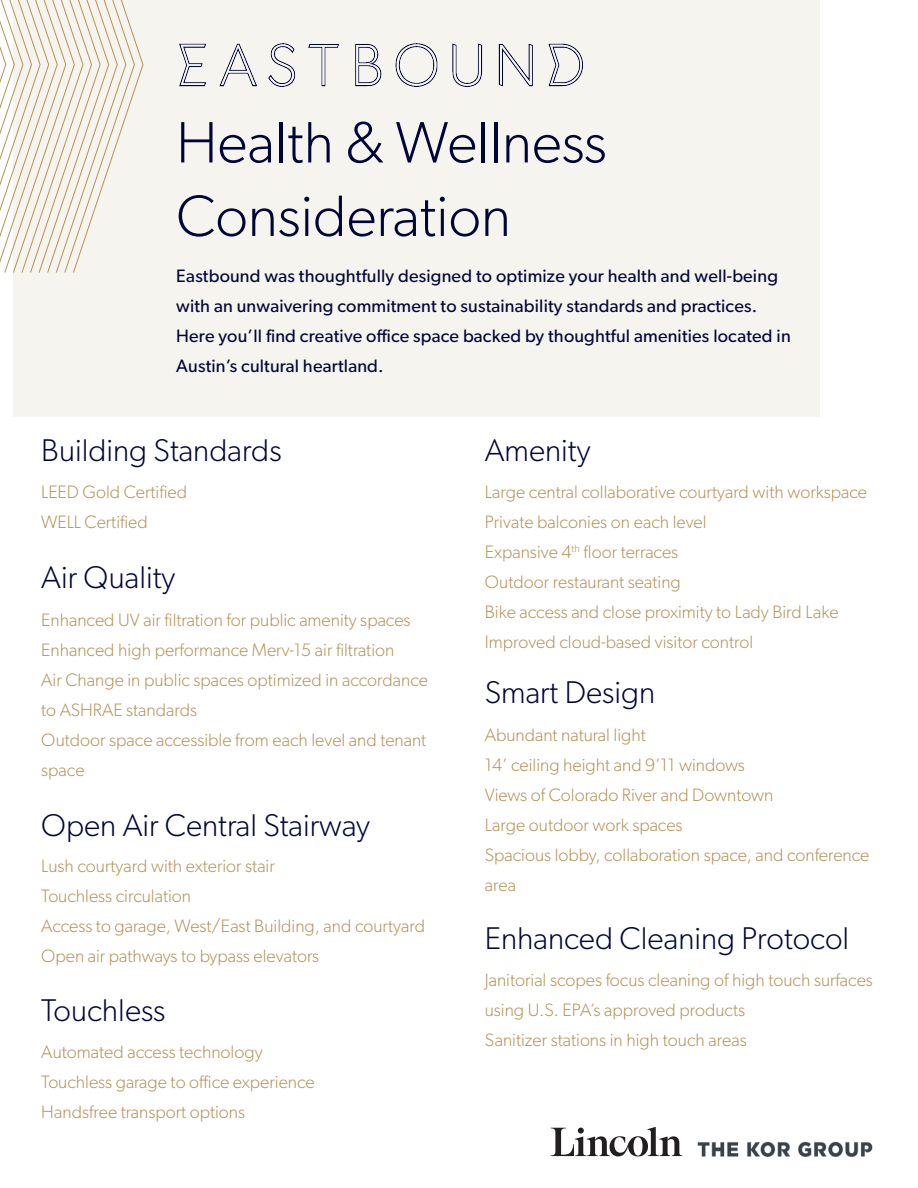
<style>
.page{position:relative;width:918px;height:1188px;background:#fff}
.page>*{position:absolute;margin:0;border:0;box-sizing:border-box;transform-origin:0 0}
.t1{font:300 58.5px/73.5px "Gibson";color:#000539}
.t2{font:300 31.5px "Gibson";color:#000539}
.t3{font:300 18px/30px "Gibson";color:#b69157}
.t4{font:18px/30px "Gibson";letter-spacing:.01em;color:#000539}
</style>
<div class="page">
<div style="left:14px;top:0;width:806px;height:417px;background:#f5f4ef"></div>
<svg style="left:0;top:0;width:144px;height:273px"></svg>
<img style="left:179px;top:43px;width:403px;height:43px">
<svg style="left:551px;top:1127px;width:131px;height:29px"></svg>
<img style="left:697px;top:1141px;width:176px;height:16px">
<p class="t1" style="left:176px;top:105px;width:432px">Health &amp; Wellness<br>Consideration</p>
<p class="t4" style="left:176px;top:261px;width:616px">Eastbound was thoughtfully designed to optimize your health and well-being with an unwaivering commitment to sustainability standards and practices.<br>Here you’ll find creative office space backed by thoughtful amenities located in Austin’s cultural heartland.</p>
<p class="t2" style="left:41px;top:431px;width:242px">Building Standards</p>
<p class="t3" style="left:41px;top:477px;width:147px">LEED Gold Certified</p>
<p class="t3" style="left:41px;top:507px;width:108px">WELL Certified</p>
<p class="t2" style="left:41px;top:558px;width:135px">Air Quality</p>
<p class="t3" style="left:41px;top:604px;width:371px">Enhanced UV air filtration for public amenity spaces</p>
<p class="t3" style="left:41px;top:634px;width:355px">Enhanced high performance Merv-15 air filtration</p>
<p class="t3" style="left:41px;top:664px;width:388px">Air Change in public spaces optimized in accordance to ASHRAE standards</p>
<p class="t3" style="left:41px;top:724px;width:387px">Outdoor space accessible from each level and tenant space</p>
<p class="t2" style="left:41px;top:806px;width:330px">Open Air Central Stairway</p>
<p class="t3" style="left:41px;top:850px;width:235px">Lush courtyard with exterior stair</p>
<p class="t3" style="left:41px;top:880px;width:151px">Touchless circulation</p>
<p class="t3" style="left:41px;top:910px;width:385px">Access to garage, West/East Building, and courtyard</p>
<p class="t3" style="left:41px;top:940px;width:279px">Open air pathways to bypass elevators</p>
<p class="t2" style="left:41px;top:991px;width:126px">Touchless</p>
<p class="t3" style="left:41px;top:1037px;width:223px">Automated access technology</p>
<p class="t3" style="left:41px;top:1067px;width:275px">Touchless garage to office experience</p>
<p class="t3" style="left:41px;top:1097px;width:205px">Handsfree transport options</p>
<p class="t2" style="left:485px;top:431px;width:107px">Amenity</p>
<p class="t3" style="left:485px;top:477px;width:384px">Large central collaborative courtyard with workspace</p>
<p class="t3" style="left:485px;top:507px;width:223px">Private balconies on each level</p>
<p class="t3" style="left:485px;top:537px;width:195px">Expansive 4<sup>th</sup> floor terraces</p>
<p class="t3" style="left:485px;top:567px;width:198px">Outdoor restaurant seating</p>
<p class="t3" style="left:485px;top:597px;width:355px">Bike access and close proximity to Lady Bird Lake<br>Improved cloud-based visitor control</p>
<p class="t2" style="left:485px;top:674px;width:172px">Smart Design</p>
<p class="t3" style="left:485px;top:719px;width:163px">Abundant natural light</p>
<p class="t3" style="left:485px;top:749px;width:262px">14’ ceiling height and 9’11 windows</p>
<p class="t3" style="left:485px;top:779px;width:290px">Views of Colorado River and Downtown</p>
<p class="t3" style="left:485px;top:809px;width:199px">Large outdoor work spaces</p>
<p class="t3" style="left:485px;top:839px;width:386px">Spacious lobby, collaboration space, and conference area</p>
<p class="t2" style="left:485px;top:919px;width:366px">Enhanced Cleaning Protocol</p>
<p class="t3" style="left:485px;top:965px;width:390px">Janitorial scopes focus cleaning of high touch surfaces using U.S. EPA’s approved products</p>
<p class="t3" style="left:485px;top:1025px;width:263px">Sanitizer stations in high touch areas</p>
</div>
